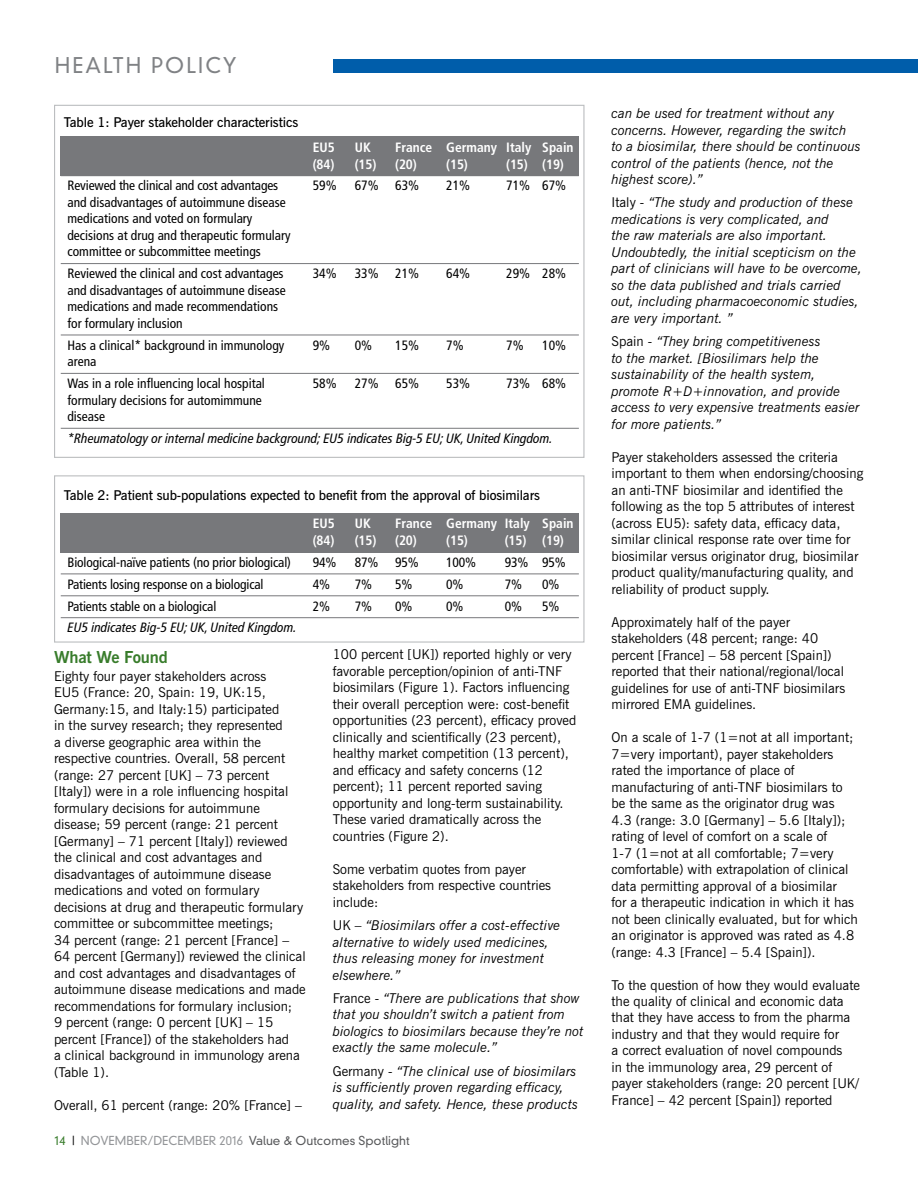
<style>
.page{position:relative;width:918px;height:1188px;background:#fff}
.page>*{position:absolute;margin:0;border:0;box-sizing:border-box;transform-origin:0 0}
.t1{font:300 21px "DIN Neuzeit Grotesk";letter-spacing:.1em;color:#808285}
.t2{font:700 16.5px "News Gothic BT";letter-spacing:-.01em;color:#387c2b}
.t3{font:13.5px/16.5px "News Gothic BT";color:#000}
.t4{font:italic 13.5px/16.5px "News Gothic BT";color:#000}
.t5{font:condensed 13.5px/16.5px "Frutiger LT Pro";color:#000}
.t6{font:italic condensed 13.5px "Frutiger LT Pro";color:#000}
.t7{font:600 13.5px "News Gothic BT";letter-spacing:-.01em;color:#000}
.t8{font:700 condensed 13.5px "Frutiger LT Pro";color:#fff}
.t9{font:300 12px "DIN Neuzeit Grotesk";color:#58595b}
.s1{font-style:normal}
.s2{color:#387c2b}
.s3{color:#000}
.s4{color:#939598}
</style>
<div class="page">
<div style="left:333px;top:59px;width:585px;height:14px;background:#005daa"></div>
<div style="left:61px;top:136px;width:518px;height:40px;background:#77787b"></div>
<hr style="left:61px;top:263px;width:518px;height:1px;background:#77787b">
<hr style="left:61px;top:335px;width:518px;height:1px;background:#77787b">
<hr style="left:61px;top:373px;width:518px;height:1px;background:#77787b">
<hr style="left:61px;top:428px;width:518px;height:1px;background:#77787b">
<div style="left:61px;top:513px;width:518px;height:40px;background:#77787b"></div>
<hr style="left:61px;top:574px;width:518px;height:1px;background:#77787b">
<hr style="left:61px;top:595px;width:518px;height:1px;background:#77787b">
<hr style="left:61px;top:617px;width:518px;height:1px;background:#77787b">
<div style="left:54px;top:475px;width:531px;height:168px;border:1px solid #bcbec0"></div>
<h1 class="t1" style="left:55px;top:52px;width:183px">HEALTH POLICY</h1>
<p class="t7" style="left:64px;top:114px;width:236px">Table 1: Payer stakeholder characteristics</p>
<p class="t8" style="left:313px;top:139px;width:24px">EU5</p>
<p class="t8" style="left:355px;top:139px;width:17px">UK</p>
<p class="t8" style="left:395px;top:139px;width:180px">France Germany Italy Spain</p>
<p class="t8" style="left:313px;top:156px;width:65px">(84) (15)</p>
<p class="t8" style="left:395px;top:156px;width:74px">(20) (15)</p>
<p class="t8" style="left:506px;top:156px;width:59px">(15) (19)</p>
<p class="t5" style="left:68px;top:178px;width:212px">Reviewed the clinical and cost advantages</p>
<p class="t5" style="left:313px;top:178px;width:25px">59%</p>
<p class="t5" style="left:355px;top:178px;width:66px">67% 63%</p>
<p class="t5" style="left:446px;top:178px;width:25px">21%</p>
<p class="t5" style="left:506px;top:178px;width:61px">71% 67%</p>
<p class="t5" style="left:67px;top:194px;width:225px">and disadvantages of autoimmune disease medications and voted on formulary decisions at drug and therapeutic formulary committee or subcommittee meetings</p>
<p class="t5" style="left:67px;top:266px;width:218px">Reviewed the clinical and cost advantages</p>
<p class="t5" style="left:313px;top:266px;width:25px">34%</p>
<p class="t5" style="left:355px;top:266px;width:66px">33% 21%</p>
<p class="t5" style="left:446px;top:266px;width:25px">64%</p>
<p class="t5" style="left:506px;top:266px;width:61px">29% 28%</p>
<p class="t5" style="left:67px;top:282px;width:220px">and disadvantages of autoimmune disease medications and made recommendations for formulary inclusion</p>
<p class="t5" style="left:67px;top:337px;width:218px">Has a clinical* background in immunology</p>
<p class="t5" style="left:313px;top:337px;width:19px">9%</p>
<p class="t5" style="left:355px;top:337px;width:19px">0%</p>
<p class="t5" style="left:395px;top:337px;width:25px">15%</p>
<p class="t5" style="left:446px;top:337px;width:19px">7%</p>
<p class="t5" style="left:506px;top:337px;width:19px">7%</p>
<p class="t5" style="left:542px;top:337px;width:25px">10%</p>
<p class="t5" style="left:67px;top:351px;width:199px;line-height:21.9px">arena<br>Was in a role influencing local hospital</p>
<p class="t5" style="left:313px;top:375px;width:25px">58%</p>
<p class="t5" style="left:355px;top:375px;width:66px">27% 65%</p>
<p class="t5" style="left:446px;top:375px;width:25px">53%</p>
<p class="t5" style="left:506px;top:375px;width:61px">73% 68%</p>
<p class="t5" style="left:67px;top:392px;width:196px">formulary decisions for automimmune disease</p>
<p class="t6" style="left:67px;top:430px;width:487px">*Rheumatology or internal medicine background; EU5 indicates Big-5 EU; UK, United Kingdom.</p>
<p class="t7" style="left:64px;top:487px;width:478px">Table 2: Patient sub-populations expected to benefit from the approval of biosimilars</p>
<p class="t8" style="left:313px;top:516px;width:24px">EU5</p>
<p class="t8" style="left:355px;top:516px;width:17px">UK</p>
<p class="t8" style="left:395px;top:516px;width:180px">France Germany Italy Spain</p>
<p class="t8" style="left:313px;top:532px;width:65px">(84) (15)</p>
<p class="t8" style="left:395px;top:532px;width:74px">(20) (15)</p>
<p class="t8" style="left:505px;top:532px;width:61px">(15) (19)</p>
<p class="t5" style="left:68px;top:554px;width:225px">Biological-naïve patients (no prior biological)</p>
<p class="t5" style="left:313px;top:554px;width:25px">94%</p>
<p class="t5" style="left:355px;top:554px;width:66px">87% 95%</p>
<p class="t5" style="left:446px;top:554px;width:32px">100%</p>
<p class="t5" style="left:505px;top:554px;width:63px">93% 95%</p>
<p class="t5" style="left:68px;top:576px;width:198px">Patients losing response on a biological</p>
<p class="t5" style="left:313px;top:576px;width:19px">4%</p>
<p class="t5" style="left:355px;top:576px;width:19px">7%</p>
<p class="t5" style="left:395px;top:576px;width:19px">5%</p>
<p class="t5" style="left:446px;top:576px;width:19px">0%</p>
<p class="t5" style="left:505px;top:576px;width:19px">7%</p>
<p class="t5" style="left:542px;top:576px;width:19px">0%</p>
<p class="t5" style="left:68px;top:598px;width:150px">Patients stable on a biological</p>
<p class="t5" style="left:313px;top:598px;width:19px">2%</p>
<p class="t5" style="left:355px;top:598px;width:19px">7%</p>
<p class="t5" style="left:395px;top:598px;width:19px">0%</p>
<p class="t5" style="left:446px;top:598px;width:19px">0%</p>
<p class="t5" style="left:505px;top:598px;width:19px">0%</p>
<p class="t5" style="left:542px;top:598px;width:19px">5%</p>
<p class="t6" style="left:68px;top:620px;width:231px">EU5 indicates Big-5 EU; UK, United Kingdom.</p>
<p class="t2" style="left:54px;top:647px;width:115px">What We Found</p>
<p class="t3" style="left:54px;top:667px;width:253px">Eighty four payer stakeholders across<br>EU5 (France: 20, Spain: 19, UK:15, Germany:15, and Italy:15) participated<br>in the survey research; they represented<br>a diverse geographic area within the respective countries. Overall, 58 percent (range: 27 percent [UK] – 73 percent [Italy]) were in a role influencing hospital formulary decisions for autoimmune disease; 59 percent (range: 21 percent [Germany] – 71 percent [Italy]) reviewed the clinical and cost advantages and disadvantages of autoimmune disease medications and voted on formulary decisions at drug and therapeutic formulary committee or subcommittee meetings;<br>34 percent (range: 21 percent [France] – 64 percent [Germany]) reviewed the clinical and cost advantages and disadvantages of autoimmune disease medications and made recommendations for formulary inclusion;<br>9 percent (range: 0 percent [UK] – 15 percent [France]) of the stakeholders had<br>a clinical background in immunology arena (Table 1).</p>
<p class="t3" style="left:54px;top:1096px;width:249px">Overall, 61 percent (range: 20% [France] –</p>
<p class="t3" style="left:333px;top:646px;width:245px">100 percent [UK]) reported highly or very favorable perception/opinion of anti-TNF biosimilars (Figure 1). Factors influencing their overall perception were: cost-benefit opportunities (23 percent), efficacy proved clinically and scientifically (23 percent), healthy market competition (13 percent), and efficacy and safety concerns (12 percent); 11 percent reported saving opportunity and long-term sustainability.<br>These varied dramatically across the countries (Figure 2).</p>
<p class="t3" style="left:333px;top:861px;width:220px">Some verbatim quotes from payer stakeholders from respective countries include:</p>
<p class="t4" style="left:333px;top:917px;width:229px"><span class="s1">UK –</span> “Biosimilars offer a cost-effective alternative to widely used medicines, thus releasing money for investment elsewhere.”</p>
<p class="t4" style="left:333px;top:990px;width:252px"><span class="s1">France -</span> “There are publications that show that you shouldn’t switch a patient from biologics to biosimilars because they’re not exactly the same molecule.”</p>
<p class="t4" style="left:333px;top:1062px;width:247px"><span class="s1">Germany -</span> “The clinical use of biosimilars is sufficiently proven regarding efficacy, quality, and safety. Hence, these products</p>
<p class="t9" style="left:55px;top:1133px;width:357px"><span class="s2">14</span> <span class="s3">|</span> <span class="s4">NOVEMBER/DECEMBER 2016</span> Value &amp; Outcomes Spotlight</p>
<p class="t4" style="left:612px;top:105px;width:251px">can be used for treatment without any concerns. However, regarding the switch to a biosimilar, there should be continuous control of the patients (hence, not the highest score).”</p>
<p class="t4" style="left:612px;top:194px;width:252px"><span class="s1">Italy -</span> “The study and production of these medications is very complicated, and<br>the raw materials are also important.<br>Undoubtedly, the initial scepticism on the part of clinicians will have to be overcome, so the data published and trials carried out, including pharmacoeconomic studies, are very important. ”</p>
<p class="t4" style="left:612px;top:333px;width:250px"><span class="s1">Spain -</span> “They bring competitiveness<br>to the market. [Biosilimars help the sustainability of the health system, promote R+D+innovation, and provide access to very expensive treatments easier for more patients.”</p>
<p class="t3" style="left:612px;top:448px;width:253px">Payer stakeholders assessed the criteria important to them when endorsing/choosing an anti-TNF biosimilar and identified the following as the top 5 attributes of interest (across EU5): safety data, efficacy data, similar clinical response rate over time for biosimilar versus originator drug, biosimilar product quality/manufacturing quality, and reliability of product supply.</p>
<p class="t3" style="left:612px;top:613px;width:235px">Approximately half of the payer stakeholders (48 percent; range: 40 percent [France] – 58 percent [Spain]) reported that their national/regional/local guidelines for use of anti-TNF biosimilars mirrored EMA guidelines.</p>
<p class="t3" style="left:612px;top:729px;width:248px">On a scale of 1-7 (1=not at all important; 7=very important), payer stakeholders rated the importance of place of manufacturing of anti-TNF biosimilars to be the same as the originator drug was 4.3 (range: 3.0 [Germany] – 5.6 [Italy]); rating of level of comfort on a scale of<br>1-7 (1=not at all comfortable; 7=very comfortable) with extrapolation of clinical data permitting approval of a biosimilar<br>for a therapeutic indication in which it has not been clinically evaluated, but for which an originator is approved was rated as 4.8 (range: 4.3 [France] – 5.4 [Spain]).</p>
<p class="t3" style="left:612px;top:976px;width:250px">To the question of how they would evaluate the quality of clinical and economic data that they have access to from the pharma industry and that they would require for<br>a correct evaluation of novel compounds<br>in the immunology area, 29 percent of payer stakeholders (range: 20 percent [UK/ France] – 42 percent [Spain]) reported</p>
</div>
